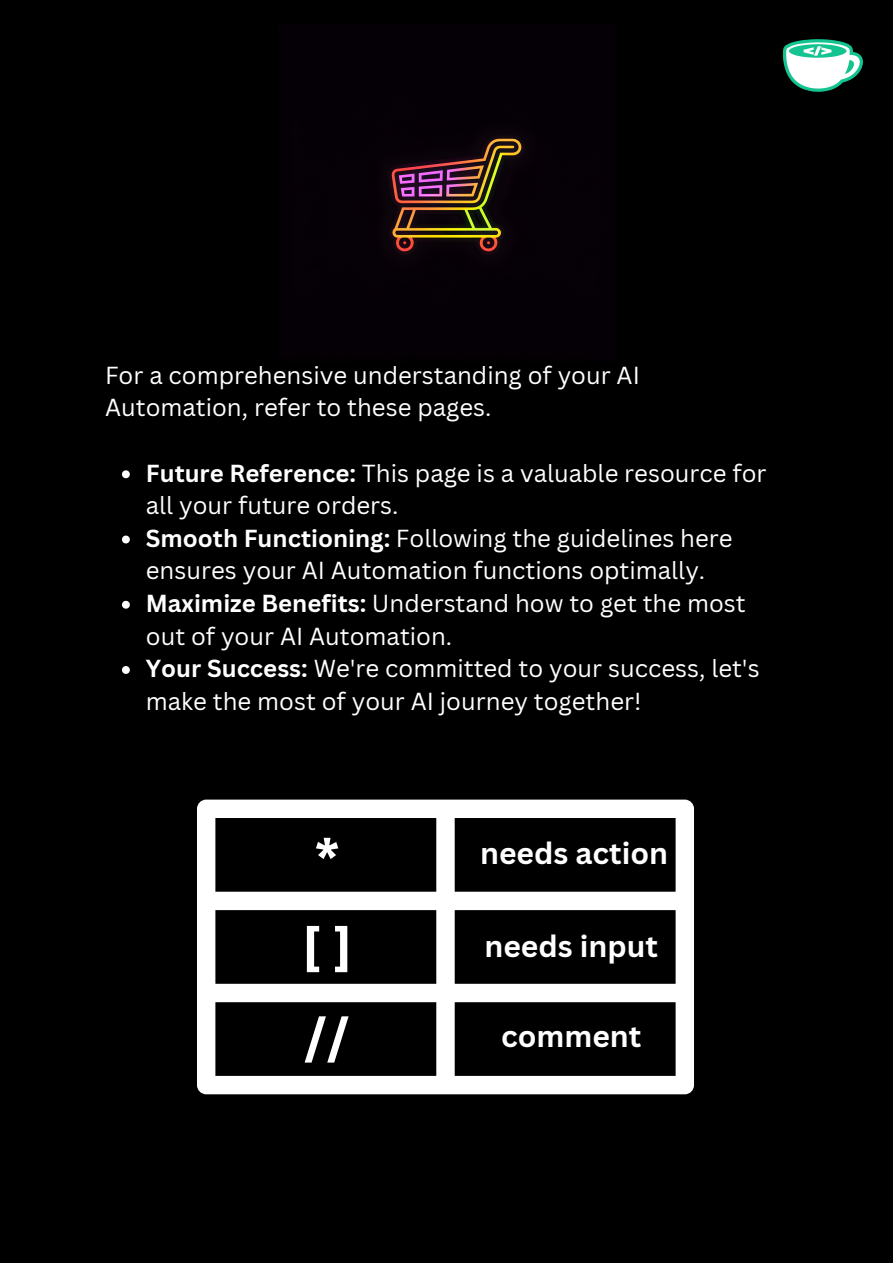
<style>
.page{position:relative;width:893px;height:1264px;background:#fff}
.page>*{position:absolute;margin:0;border:0;box-sizing:border-box;transform-origin:0 0}
.t1{font:700 54px "Canva Sans";color:#fff}
.t2{font:700 30px "Canva Sans";color:#fff}
.t3{font:24px/32.5px "Canva Sans";color:#fff}
.s1{font-weight:700}
</style>
<div class="page">
<div style="left:0;top:0;width:892px;height:1262px;background:#000"></div>
<img style="left:381px;top:130px;width:148px;height:132px">
<svg style="left:122px;top:470px;width:8px;height:8px"></svg>
<svg style="left:122px;top:535px;width:8px;height:8px"></svg>
<svg style="left:122px;top:601px;width:8px;height:7px"></svg>
<svg style="left:122px;top:666px;width:8px;height:8px"></svg>
<svg style="left:197px;top:799px;width:497px;height:295px"></svg>
<img style="left:783px;top:39px;width:80px;height:53px">
<p class="t3" style="left:105px;top:358px;width:536px">For a comprehensive understanding of your AI<br>Automation, refer to these pages.</p>
<p class="t3" style="left:146px;top:456px;width:622px"><span class="s1">Future Reference:</span> This page is a valuable resource for all your future orders.</p>
<p class="t3" style="left:146px;top:521px;width:588px"><span class="s1">Smooth Functioning:</span> Following the guidelines here ensures your AI Automation functions optimally.</p>
<p class="t3" style="left:146px;top:586px;width:601px"><span class="s1">Maximize Benefits:</span> Understand how to get the most out of your AI Automation.</p>
<p class="t3" style="left:146px;top:651px;width:615px"><span class="s1">Your Success:</span> We're committed to your success, let's make the most of your AI journey together!</p>
<p class="t1" style="left:314px;top:818px;width:27px">*</p>
<p class="t1" style="left:301px;top:909px;width:53px">[]</p>
<p class="t1" style="left:304px;top:999px;width:47px">//</p>
<p class="t2" style="left:480px;top:831px;width:189px">needs action</p>
<p class="t2" style="left:484px;top:924px;width:175px">needs input</p>
<p class="t2" style="left:501px;top:1015px;width:142px">comment</p>
</div>
